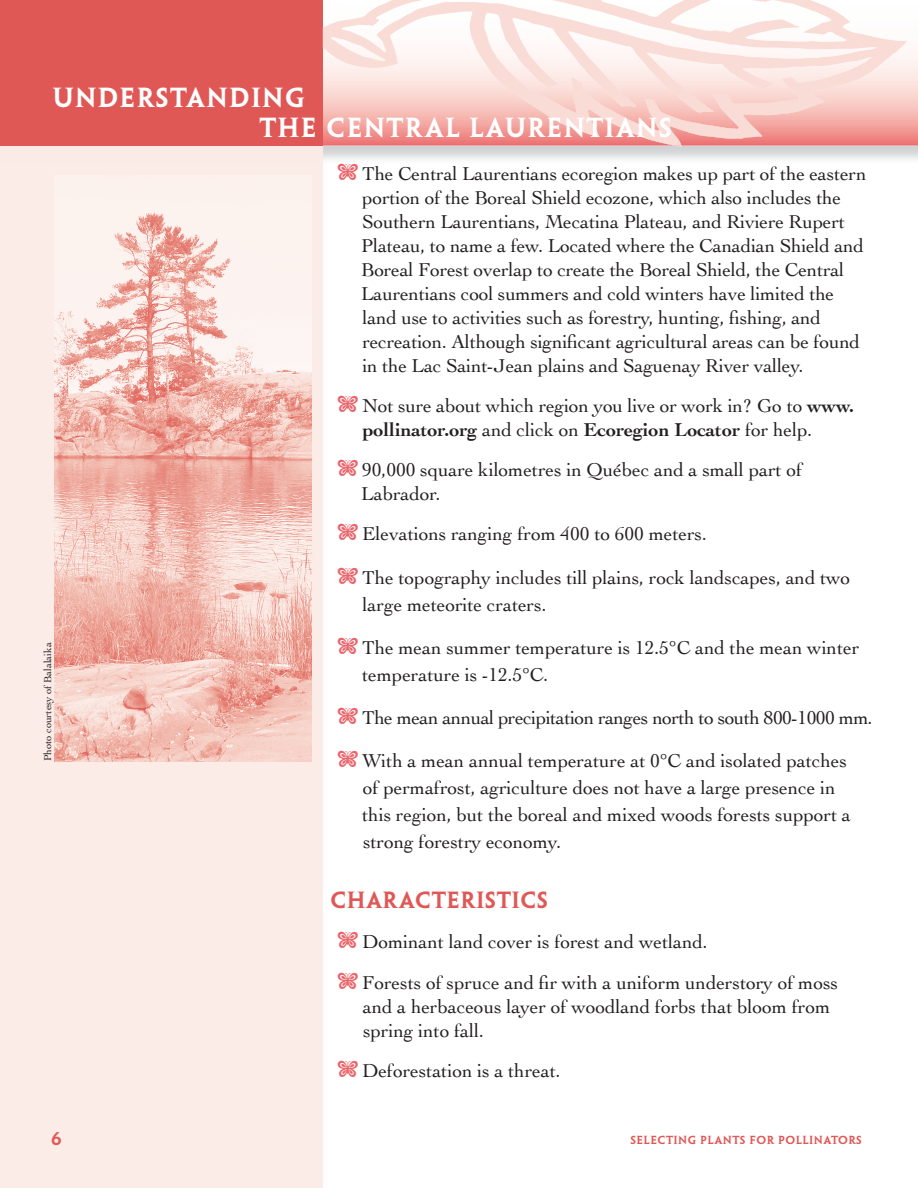
<style>
.page{position:relative;width:918px;height:1188px;background:#fff}
.page>*{position:absolute;margin:0;border:0;box-sizing:border-box;transform-origin:0 0}
.t1{font:24.75px/30px "Penumbra MM 585 1000";letter-spacing:.05em;color:#fff}
.t2{font:21px "Penumbra MM 585 1000";letter-spacing:.02em;color:#e05856}
.t3{font:19.5px/24px "Cochin";letter-spacing:-.005em;color:#231f20}
.t4{font:19.5px "Cochin";letter-spacing:-.025em;color:#231f20}
.t5{font:16.5px "Penumbra MM 585 1000";color:#e05856}
.t6{font:10.5px "Penumbra MM 585 1000";letter-spacing:.04em;color:#e05856}
.t7{font:10.5px "Cochin";letter-spacing:-.005em;color:#231f20}
.s1{color:#ea656b}
.s2{font-weight:700}
</style>
<div class="page">
<div style="left:0;top:144px;width:323px;height:1044px;background:#fbece7"></div>
<svg style="left:907px;top:55px;width:11px;height:91px"></svg>
<div style="left:0;top:0;width:323px;height:145px;background:#e05856"></div>
<svg style="left:323px;top:0;width:584px;height:146px"></svg>
<svg style="left:322px;top:28px;width:1px;height:19px"></svg>
<img style="left:54px;top:212px;width:258px;height:549px">
<p class="t1" style="left:259px;top:83px;width:414px;text-indent:-207px">UNDERSTANDING<br>THE CENTRAL LAURENTIANS</p>
<p class="t7" style="left:41px;top:761px;width:120px;rotate:-90deg">Photo courtesy of Balalaika</p>
<p class="t3" style="left:361px;top:161px;width:507px;text-indent:-24px"><span class="s1">■</span> The Central Laurentians ecoregion makes up part of the eastern portion of the Boreal Shield ecozone, which also includes the Southern Laurentians, Mecatina Plateau, and Riviere Rupert Plateau, to name a few. Located where the Canadian Shield and Boreal Forest overlap to create the Boreal Shield, the Central Laurentians cool summers and cold winters have limited the land use to activities such as forestry, hunting, fishing, and recreation. Although significant agricultural areas can be found in the Lac Saint-Jean plains and Saguenay River valley.</p>
<p class="t3" style="left:363px;top:393px;width:493px;text-indent:-26px"><span class="s1">■</span> Not sure about which region you live or work in? Go to <span class="s2">www. pollinator.org</span> and click on <span class="s2">Ecoregion Locator</span> for help.</p>
<p class="t3" style="left:361px;top:457px;width:443px;text-indent:-24px"><span class="s1">■</span> 90,000 square kilometres in Québec and a small part of<br>Labrador.</p>
<p class="t3" style="left:337px;top:521px;width:372px"><span class="s1">■</span> Elevations ranging from 400 to 600 meters.</p>
<p class="t3" style="left:363px;top:563px;width:489px;line-height:27px;text-indent:-26px"><span class="s1">■</span> The topography includes till plains, rock landscapes, and two large meteorite craters.</p>
<p class="t3" style="left:362px;top:633px;width:499px;line-height:27px;text-indent:-26px"><span class="s1">■</span> The mean summer temperature is 12.5°C and the mean winter temperature is -12.5°C.</p>
<p class="t4" style="left:337px;top:705px;width:538px"><span class="s1">■</span> The mean annual precipitation ranges north to south 800-1000 mm.</p>
<p class="t3" style="left:362px;top:747px;width:490px;line-height:27px;text-indent:-26px"><span class="s1">■</span> With a mean annual temperature at 0°C and isolated patches of permafrost, agriculture does not have a large presence in this region, but the boreal and mixed woods forests support a strong forestry economy.</p>
<p class="t2" style="left:330px;top:888px;width:219px">CHARACTERISTICS</p>
<p class="t3" style="left:337px;top:929px;width:372px"><span class="s1">■</span> Dominant land cover is forest and wetland.</p>
<p class="t3" style="left:363px;top:969px;width:477px;text-indent:-26px"><span class="s1">■</span> Forests of spruce and fir with a uniform understory of moss and a herbaceous layer of woodland forbs that bloom from spring into fall.</p>
<p class="t3" style="left:337px;top:1058px;width:225px"><span class="s1">■</span> Deforestation is a threat.</p>
<p class="t5" style="left:51px;top:1129px;width:12px">6</p>
<p class="t6" style="left:630px;top:1134px;width:233px">SELECTING PLANTS FOR POLLINATORS</p>
</div>
